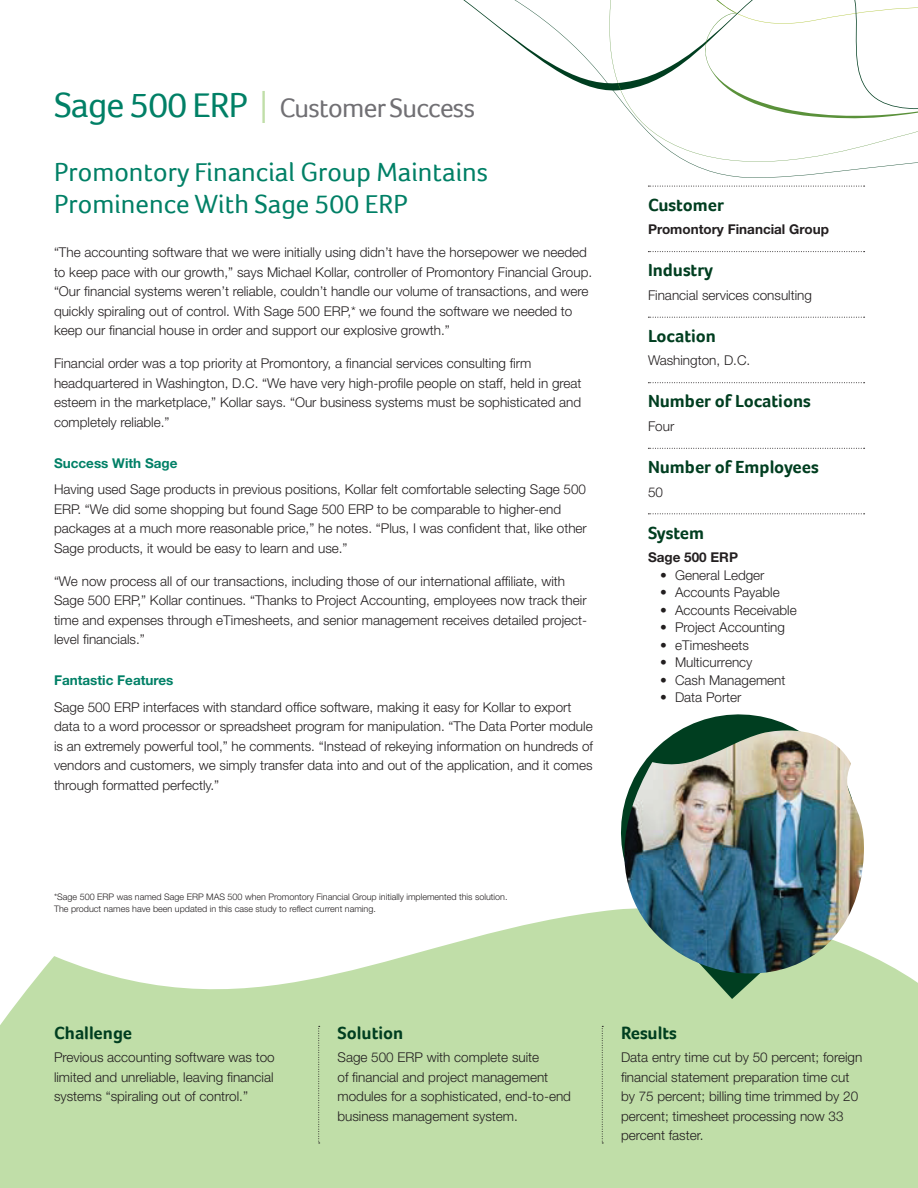
<style>
.page{position:relative;width:918px;height:1188px;background:#fff}
.page>*{position:absolute;margin:0;border:0;box-sizing:border-box;transform-origin:0 0}
.t1{font:27.3px "Foco";letter-spacing:-.025em;color:#717074}
.t2{font:27px/32.2px "Foco";color:#008066}
.Side_Header{font:700 18px "Foco";color:#003e20}
.Bottom_Challenge_Hea{font:700 18px "Foco";color:#003e20}
.Body{font:300 13.5px/19.5px "Helvetica Neue LT Std";color:#231f20}
.Side_Bullets{font:300 13.5px "Helvetica Neue LT Std";color:#231f20}
.Bold_Body{font:700 13.5px "Helvetica Neue LT Std";color:#231f20}
.Subhead{font:700 13.5px "Helvetica Neue LT Std";color:#008066}
.t3{font:300 9px "Helvetica Neue LT Std";color:#231f20}
.s1{font-size:35.85px;color:#008066}
.s2{font-family:"Helvetica Neue LT Std";font-weight:300;font-size:44.85px;color:#c0dea8}
</style>
<div class="page">
<svg style="left:0;top:914px;width:918px;height:274px;background:#c9e2b4"></svg>
<svg style="left:608px;top:714px;width:262px;height:285px;fill:#c0dea8"></svg>
<img style="left:578px;top:730px;width:286px;height:244px">
<svg style="left:463px;top:0;width:455px;height:187px"></svg>
<svg style="left:648px;top:251px;width:217px;height:1px"></svg>
<svg style="left:648px;top:317px;width:217px;height:1px"></svg>
<svg style="left:648px;top:382px;width:217px;height:1px"></svg>
<svg style="left:648px;top:448px;width:217px;height:1px"></svg>
<svg style="left:648px;top:513px;width:217px;height:1px"></svg>
<svg style="left:602px;top:1026px;width:1px;height:118px"></svg>
<svg style="left:318px;top:1026px;width:2px;height:118px"></svg>
<p class="t1" style="left:54px;top:92px;width:423px"><span class="s1">Sage 500 ERP</span> <span class="s2">I</span> Customer Success</p>
<p class="t2" style="left:54px;top:156px;width:436px">Promontory Financial Group Maintains<br>Prominence With Sage 500 ERP</p>
<p class="Body" style="left:54px;top:242px;width:540px">“The accounting software that we were initially using didn’t have the horsepower we needed to keep pace with our growth,” says Michael Kollar, controller of Promontory Financial Group. “Our financial systems weren’t reliable, couldn’t handle our volume of transactions, and were quickly spiraling out of control. With Sage 500 ERP,* we found the software we needed to keep our financial house in order and support our explosive growth.”</p>
<p class="Body" style="left:54px;top:353px;width:529px">Financial order was a top priority at Promontory, a financial services consulting firm headquartered in Washington, D.C. “We have very high-profile people on staff, held in great esteem in the marketplace,” Kollar says. “Our business systems must be sophisticated and completely reliable.”</p>
<p class="Subhead" style="left:54px;top:455px;width:125px">Success With Sage</p>
<p class="Body" style="left:54px;top:479px;width:534px">Having used Sage products in previous positions, Kollar felt comfortable selecting Sage 500<br>ERP. “We did some shopping but found Sage 500 ERP to be comparable to higher-end packages at a much more reasonable price,” he notes. “Plus, I was confident that, like other Sage products, it would be easy to learn and use.”</p>
<p class="Body" style="left:54px;top:571px;width:535px">“We now process all of our transactions, including those of our international affiliate, with Sage 500 ERP,” Kollar continues. “Thanks to Project Accounting, employees now track their time and expenses through eTimesheets, and senior management receives detailed project&shy;level financials.”</p>
<p class="Subhead" style="left:54px;top:672px;width:121px">Fantastic Features</p>
<p class="Body" style="left:54px;top:697px;width:541px">Sage 500 ERP interfaces with standard office software, making it easy for Kollar to export data to a word processor or spreadsheet program for manipulation. “The Data Porter module is an extremely powerful tool,” he comments. “Instead of rekeying information on hundreds of vendors and customers, we simply transfer data into and out of the application, and it comes through formatted perfectly.”</p>
<p class="t3" style="left:54px;top:891px;width:455px">*Sage 500 ERP was named Sage ERP MAS 500 when Promontory Financial Group initially implemented this solution.</p>
<p class="t3" style="left:54px;top:904px;width:323px">The product names have been updated in this case study to reflect current naming.</p>
<p class="Side_Header" style="left:648px;top:194px;width:77px">Customer</p>
<p class="Bold_Body" style="left:648px;top:221px;width:182px">Promontory Financial Group</p>
<p class="Side_Header" style="left:648px;top:260px;width:67px">Industry</p>
<p class="Body" style="left:648px;top:285px;width:166px">Financial services consulting</p>
<p class="Side_Header" style="left:648px;top:325px;width:70px">Location</p>
<p class="Body" style="left:648px;top:351px;width:104px">Washington, D.C.</p>
<p class="Side_Header" style="left:648px;top:391px;width:164px">Number of Locations</p>
<p class="Body" style="left:648px;top:416px;width:28px">Four</p>
<p class="Side_Header" style="left:648px;top:456px;width:172px">Number of Employees</p>
<p class="Body" style="left:648px;top:482px;width:17px">50</p>
<p class="Side_Header" style="left:648px;top:522px;width:58px">System</p>
<p class="Bold_Body" style="left:648px;top:549px;width:92px">Sage 500 ERP</p>
<p class="Side_Bullets" style="left:660px;top:567px;width:106px">• General Ledger</p>
<p class="Side_Bullets" style="left:660px;top:584px;width:121px">• Accounts Payable</p>
<p class="Side_Bullets" style="left:660px;top:602px;width:138px">• Accounts Receivable</p>
<p class="Side_Bullets" style="left:660px;top:619px;width:127px">• Project Accounting</p>
<p class="Side_Bullets" style="left:660px;top:637px;width:90px">• eTimesheets</p>
<p class="Side_Bullets" style="left:660px;top:654px;width:94px">• Multicurrency</p>
<p class="Side_Bullets" style="left:660px;top:672px;width:127px">• Cash Management</p>
<p class="Side_Bullets" style="left:660px;top:689px;width:83px">• Data Porter</p>
<p class="Bottom_Challenge_Hea" style="left:54px;top:1022px;width:80px">Challenge</p>
<p class="Body" style="left:54px;top:1047px;width:222px;text-align:justify">Previous accounting software was too limited and unreliable, leaving financial systems “spiraling out of control.”</p>
<p class="Bottom_Challenge_Hea" style="left:338px;top:1022px;width:67px">Solution</p>
<p class="Body" style="left:338px;top:1047px;width:235px">Sage 500 ERP with complete suite<br>of financial and project management modules for a sophisticated, end-to-end business management system.</p>
<p class="Bottom_Challenge_Hea" style="left:621px;top:1022px;width:57px">Results</p>
<p class="Body" style="left:621px;top:1047px;width:243px">Data entry time cut by 50 percent; foreign financial statement preparation time cut by 75 percent; billing time trimmed by 20 percent; timesheet processing now 33 percent faster.</p>
</div>
